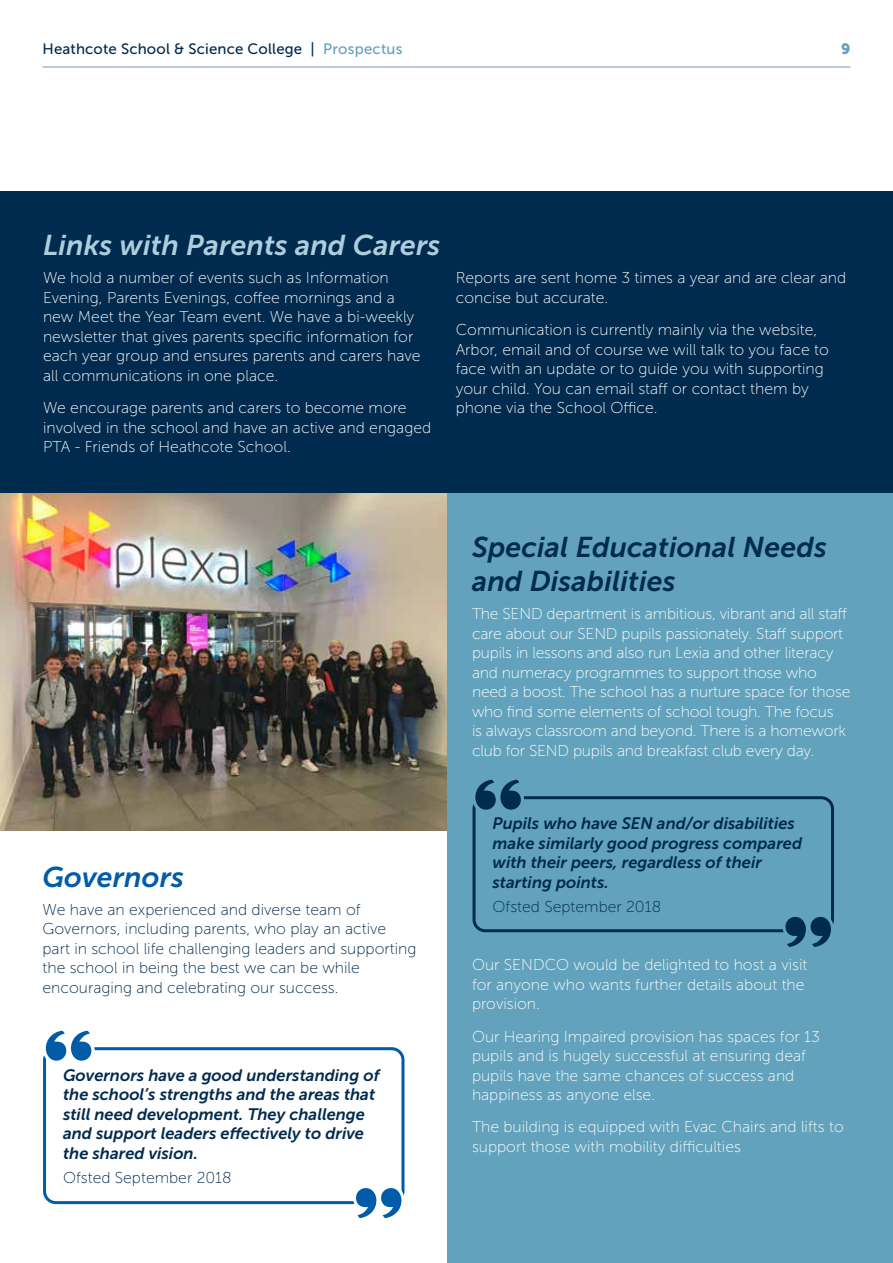
<style>
.page{position:relative;width:893px;height:1263px;background:#fff}
.page>*{position:absolute;margin:0;border:0;box-sizing:border-box;transform-origin:0 0}
.t1{font:italic 28.5px/34.2px "Museo Sans 700";letter-spacing:.005em;color:#002a4e}
.t2{font:italic 28.5px "Museo Sans 700";letter-spacing:.005em;color:#aecede}
.t3{font:italic 28.5px "Museo Sans 700";letter-spacing:.005em;color:#005ba8}
.t4{font:italic 16.5px/19.5px "Museo Sans 700";color:#002a4e}
.t5{font:15.75px/19.5px "Museo Sans 100";color:#fff}
.t6{font:15.75px/19.5px "Museo Sans 100";color:#002a4e}
.t7{font:15px "Museo Sans 500";letter-spacing:.01em;color:#002a4e}
.t8{font:15px "Museo Sans 900";color:#62a2bc}
.s1{color:#62a2bc}
</style>
<div class="page">
<div style="left:446px;top:493px;width:447px;height:770px;background:#62a2bc"></div>
<div style="left:0;top:191px;width:893px;height:302px;background:#002a4e"></div>
<div style="left:43px;top:1047px;width:361px;height:157px;border:3px solid #005ba8;border-radius:11px"></div>
<svg style="left:43px;top:1030px;width:56px;height:36px"></svg>
<svg style="left:349px;top:1183px;width:56px;height:35px"></svg>
<img style="left:0;top:493px;width:446px;height:337px">
<div style="left:472px;top:796px;width:362px;height:136px;border:3px solid #002a4e;border-radius:11px"></div>
<svg style="left:472px;top:779px;width:56px;height:36px"></svg>
<svg style="left:779px;top:912px;width:55px;height:35px"></svg>
<hr style="left:43px;top:67px;width:807px;height:1px;background:#002a4e">
<p class="t7" style="left:43px;top:40px;width:362px">Heathcote School &amp; Science College | <span class="s1">Prospectus</span></p>
<p class="t8" style="left:841px;top:40px;width:11px">9</p>
<h1 class="t2" style="left:43px;top:230px;width:399px">Links with Parents and Carers</h1>
<p class="t5" style="left:43px;top:268px;width:379px">We hold a number of events such as Information Evening, Parents Evenings, coffee mornings and a new Meet the Year Team event. We have a bi-weekly newsletter that gives parents specific information for each year group and ensures parents and carers have all communications in one place.</p>
<p class="t5" style="left:43px;top:398px;width:390px">We encourage parents and carers to become more involved in the school and have an active and engaged<br>PTA - Friends of Heathcote School.</p>
<p class="t5" style="left:456px;top:268px;width:392px">Reports are sent home 3 times a year and are clear and concise but accurate.</p>
<p class="t5" style="left:456px;top:320px;width:375px">Communication is currently mainly via the website, Arbor, email and of course we will talk to you face to face with an update or to guide you with supporting your child. You can email staff or contact them by phone via the School Office.</p>
<h1 class="t3" style="left:43px;top:861px;width:143px">Governors</h1>
<p class="t6" style="left:43px;top:900px;width:375px">We have an experienced and diverse team of Governors, including parents, who play an active part in school life challenging leaders and supporting the school in being the best we can be while encouraging and celebrating our success.</p>
<p class="t4" style="left:63px;top:1065px;width:318px">Governors have a good understanding of the school’s strengths and the areas that still need development. They challenge and support leaders effectively to drive the shared vision.</p>
<p class="t6" style="left:63px;top:1168px;width:170px">Ofsted September 2018</p>
<h1 class="t1" style="left:472px;top:530px;width:356px">Special Educational Needs and Disabilities</h1>
<p class="t5" style="left:472px;top:604px;width:380px">The SEND department is ambitious, vibrant and all staff care about our SEND pupils passionately. Staff support pupils in lessons and also run Lexia and other literacy and numeracy programmes to support those who need a boost. The school has a nurture space for those who find some elements of school tough. The focus<br>is always classroom and beyond. There is a homework club for SEND pupils and breakfast club every day.</p>
<p class="t4" style="left:493px;top:814px;width:311px">Pupils who have SEN and/or disabilities make similarly good progress compared with their peers, regardless of their starting points.</p>
<p class="t6" style="left:493px;top:896px;width:170px">Ofsted September 2018</p>
<p class="t5" style="left:472px;top:955px;width:337px">Our SENDCO would be delighted to host a visit for anyone who wants further details about the provision.</p>
<p class="t5" style="left:472px;top:1027px;width:349px">Our Hearing Impaired provision has spaces for 13 pupils and is hugely successful at ensuring deaf pupils have the same chances of success and happiness as anyone else.</p>
<p class="t5" style="left:472px;top:1117px;width:373px">The building is equipped with Evac Chairs and lifts to support those with mobility difficulties</p>
</div>
